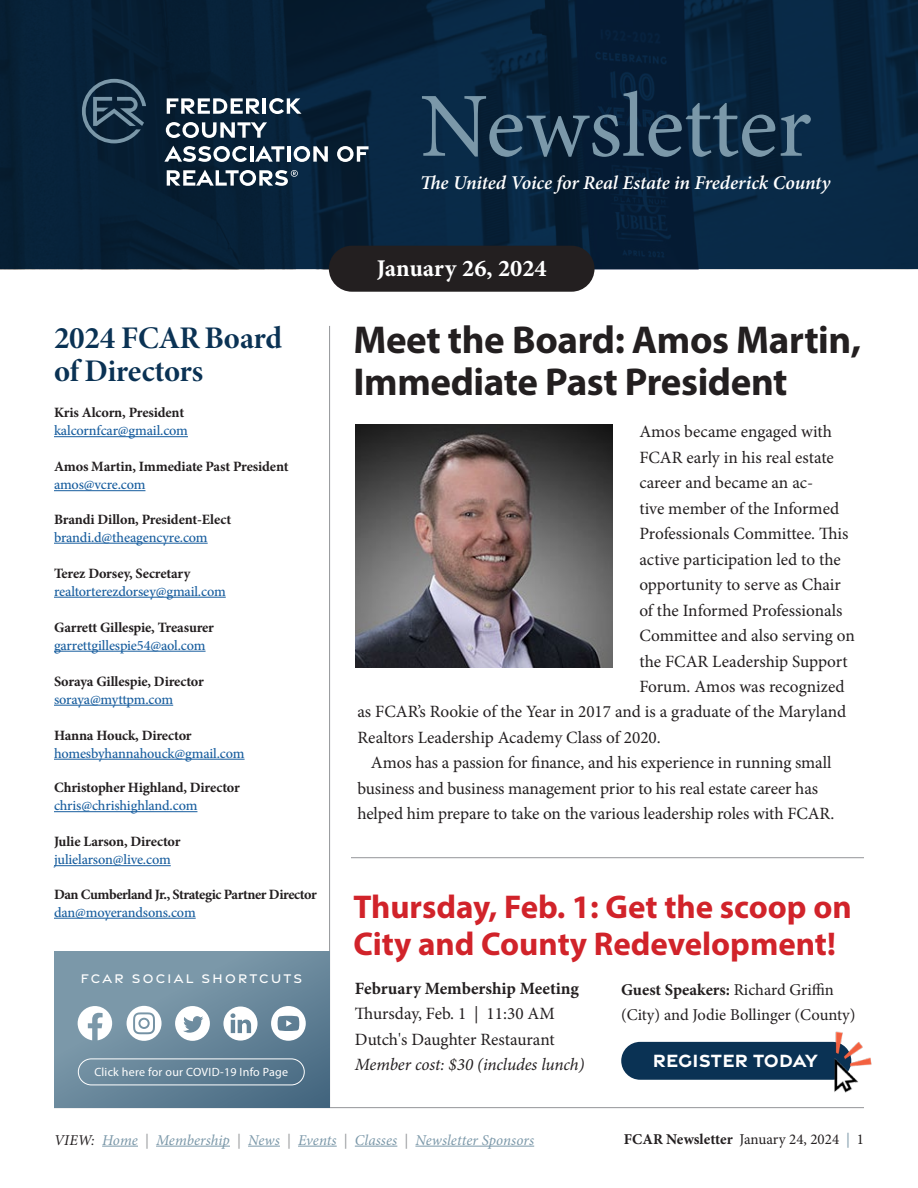
<style>
.page{position:relative;width:918px;height:1188px;background:#fff}
.page>*{position:absolute;margin:0;border:0;box-sizing:border-box;transform-origin:0 0}
.t1{font:91.8px "Minion Pro";color:#7b98a9}
.t2{font:700 39px/42px "Myriad Pro";letter-spacing:-.01em;color:#231f20}
.t3{font:700 33px/37.5px "Myriad Pro";color:#d1232a}
.t4{font:31.5px/33px "Minion Variable Concept";letter-spacing:-.005em;color:#0a3254}
.t5{font:24px "Minion Variable Concept";color:#fff}
.t6{font:italic 600 19.5px "Minion Pro";letter-spacing:-.01em;color:#fff}
.t7{font:700 19.2px "Gravesend Sans";letter-spacing:.01em;color:#fff}
.t8{font:17.25px/25.5px "Minion Pro";letter-spacing:-.005em;color:#231f20}
.t9{font:italic 17.25px "Minion Pro";letter-spacing:-.01em;color:#231f20}
.t10{font:700 17.25px "Minion Pro";letter-spacing:-.005em;color:#231f20}
.t11{font:16.5px/25.5px "Minion Pro";color:#231f20}
.t12{font:italic 15px "Minion Pro";letter-spacing:.005em;color:#7b98a9}
.t13{font:15px "Minion Pro";color:#231f20}
.t14{font:700 14.25px "Minion Pro";letter-spacing:-.015em;color:#231f20}
.t15{font:500 14.25px "Minion Pro";letter-spacing:-.01em;color:#175d9e}
.t16{font:700 14.25px "Minion Pro";letter-spacing:-.035em;color:#231f20}
.t17{font:500 13.5px "Gravesend Sans";letter-spacing:.17em;color:#fff}
.t18{font:12px "Myriad Pro";letter-spacing:.02em;color:#fff}
.s1{font-weight:700}
.s2{color:#231f20}
.s3{color:#939598}
.s4{color:#7b98a9}
</style>
<div class="page">
<hr style="left:54px;top:1107px;width:810px;height:1px;background:#939598">
<hr style="left:102px;top:1146px;width:36px;height:1px;background:#7b98a9">
<hr style="left:156px;top:1146px;width:74px;height:1px;background:#7b98a9">
<hr style="left:248px;top:1146px;width:32px;height:1px;background:#7b98a9">
<hr style="left:298px;top:1146px;width:39px;height:1px;background:#7b98a9">
<hr style="left:355px;top:1146px;width:42px;height:1px;background:#7b98a9">
<hr style="left:415px;top:1146px;width:119px;height:1px;background:#7b98a9">
<img style="left:0;top:1px;width:917px;height:268px">
<hr style="left:54px;top:436px;width:134px;height:1px;background:#175d9e">
<hr style="left:54px;top:490px;width:91px;height:1px;background:#175d9e">
<hr style="left:54px;top:543px;width:154px;height:1px;background:#175d9e">
<hr style="left:54px;top:597px;width:172px;height:1px;background:#175d9e">
<hr style="left:54px;top:651px;width:152px;height:1px;background:#175d9e">
<hr style="left:54px;top:705px;width:119px;height:1px;background:#175d9e">
<hr style="left:54px;top:759px;width:191px;height:1px;background:#175d9e">
<hr style="left:54px;top:811px;width:143px;height:1px;background:#175d9e">
<hr style="left:54px;top:865px;width:117px;height:1px;background:#175d9e">
<hr style="left:54px;top:918px;width:142px;height:1px;background:#175d9e">
<hr style="left:329px;top:326px;width:1px;height:781px;background:#939598">
<svg style="left:54px;top:952px;width:275px;height:155px;background:#6a899c"></svg>
<svg style="left:175px;top:1006px;width:35px;height:35px"></svg>
<svg style="left:271px;top:1006px;width:35px;height:35px"></svg>
<svg style="left:223px;top:1007px;width:35px;height:34px"></svg>
<svg style="left:78px;top:1006px;width:34px;height:35px"></svg>
<svg style="left:127px;top:1006px;width:35px;height:35px"></svg>
<div style="left:78px;top:1059px;width:227px;height:26px;border:1px solid #fff;border-radius:13px"></div>
<div style="left:329px;top:246px;width:266px;height:46px;background:#231f20;border-radius:23px"></div>
<svg style="left:82px;top:79px;width:64px;height:64px;background:#284256"></svg>
<svg style="left:167px;top:98px;width:93px;height:16px"></svg>
<hr style="left:263px;top:98px;width:3px;height:16px;background:#fff">
<svg style="left:269px;top:98px;width:33px;height:16px"></svg>
<svg style="left:166px;top:122px;width:101px;height:16px"></svg>
<svg style="left:164px;top:146px;width:83px;height:16px"></svg>
<hr style="left:250px;top:146px;width:3px;height:16px;background:#fff">
<svg style="left:255px;top:146px;width:29px;height:16px"></svg>
<hr style="left:287px;top:146px;width:3px;height:16px;background:#fff">
<svg style="left:294px;top:146px;width:34px;height:16px"></svg>
<svg style="left:337px;top:146px;width:32px;height:16px"></svg>
<svg style="left:167px;top:170px;width:131px;height:16px"></svg>
<hr style="left:351px;top:857px;width:513px;height:1px;background:#939598">
<div style="left:621px;top:1042px;width:230px;height:38px;background:#0a3254;border-radius:19px"></div>
<img style="left:799px;top:1031px;width:73px;height:78px">
<img style="left:355px;top:424px;width:257px;height:244px">
<h1 class="t1" style="left:420px;top:65px;width:393px">Newsletter</h1>
<p class="t6" style="left:420px;top:169px;width:412px">The United Voice for Real Estate in Frederick County</p>
<h3 class="t4" style="left:54px;top:321px;width:230px">2024 FCAR Board of Directors</h3>
<p class="t14" style="left:54px;top:403px;width:132px">Kris Alcorn, President</p>
<p class="t15" style="left:54px;top:421px;width:135px">kalcornfcar@gmail.com</p>
<p class="t14" style="left:54px;top:457px;width:236px">Amos Martin, Immediate Past President</p>
<p class="t15" style="left:54px;top:475px;width:93px">amos@vcre.com</p>
<p class="t14" style="left:54px;top:509px;width:179px">Brandi Dillon, President-Elect</p>
<p class="t15" style="left:54px;top:528px;width:155px">brandi.d@theagencyre.com</p>
<p class="t14" style="left:54px;top:563px;width:138px">Terez Dorsey, Secretary</p>
<p class="t15" style="left:54px;top:582px;width:173px">realtorterezdorsey@gmail.com</p>
<p class="t14" style="left:54px;top:617px;width:162px">Garrett Gillespie, Treasurer</p>
<p class="t15" style="left:54px;top:636px;width:153px">garrettgillespie54@aol.com</p>
<p class="t14" style="left:54px;top:671px;width:151px">Soraya Gillespie, Director</p>
<p class="t15" style="left:54px;top:690px;width:121px">soraya@myttpm.com</p>
<p class="t14" style="left:54px;top:725px;width:139px">Hanna Houck, Director</p>
<p class="t15" style="left:54px;top:744px;width:192px">homesbyhannahouck@gmail.com</p>
<p class="t14" style="left:54px;top:778px;width:187px">Christopher Highland, Director</p>
<p class="t15" style="left:54px;top:796px;width:145px">chris@chrishighland.com</p>
<p class="t14" style="left:54px;top:832px;width:128px">Julie Larson, Director</p>
<p class="t15" style="left:54px;top:850px;width:118px">julielarson@live.com</p>
<p class="t16" style="left:54px;top:884px;width:264px">Dan Cumberland Jr., Strategic Partner Director</p>
<p class="t15" style="left:54px;top:903px;width:143px">dan@moyerandsons.com</p>
<p class="t17" style="left:81px;top:970px;width:223px">FCAR SOCIAL SHORTCUTS</p>
<p class="t18" style="left:94px;top:1065px;width:195px">Click here for our COVID-19 Info Page</p>
<h3 class="t5" style="left:377px;top:252px;width:172px">January 26, 2024</h3>
<h2 class="t2" style="left:353px;top:318px;width:509px">Meet the Board: Amos Martin,<br>Immediate Past President</h2>
<p class="t8" style="left:639px;top:419px;width:194px">Amos became engaged with</p>
<p class="t8" style="left:639px;top:444px;width:196px">FCAR early in his real estate</p>
<p class="t8" style="left:639px;top:470px;width:175px">career and became an ac-</p>
<p class="t8" style="left:639px;top:495px;width:201px">tive member of the Informed</p>
<p class="t8" style="left:639px;top:521px;width:211px">Professionals Committee. This</p>
<p class="t8" style="left:639px;top:546px;width:203px">active participation led to the</p>
<p class="t8" style="left:639px;top:572px;width:203px">opportunity to serve as Chair</p>
<p class="t8" style="left:639px;top:597px;width:205px">of the Informed Professionals</p>
<p class="t8" style="left:639px;top:623px;width:217px">Committee and also serving on</p>
<p class="t8" style="left:639px;top:648px;width:210px">the FCAR Leadership Support</p>
<p class="t8" style="left:639px;top:674px;width:207px">Forum. Amos was recognized</p>
<p class="t8" style="left:357px;top:699px;width:490px">as FCAR’s Rookie of the Year in 2017 and is a graduate of the Maryland</p>
<p class="t8" style="left:357px;top:725px;width:305px">Realtors Leadership Academy Class of 2020.</p>
<p class="t8" style="left:371px;top:750px;width:462px">Amos has a passion for finance, and his experience in running small</p>
<p class="t8" style="left:357px;top:776px;width:462px">business and business management prior to his real estate career has</p>
<p class="t8" style="left:357px;top:801px;width:478px">helped him prepare to take on the various leadership roles with FCAR.</p>
<h3 class="t3" style="left:353px;top:887px;width:500px">Thursday, Feb. 1: Get the scoop on<br>City and County Redevelopment!</h3>
<p class="t10" style="left:355px;top:976px;width:226px">February Membership Meeting</p>
<p class="t8" style="left:355px;top:1001px;width:201px">Thursday, Feb. 1 | 11:30 AM<br>Dutch's Daughter Restaurant</p>
<p class="t9" style="left:355px;top:1053px;width:231px">Member cost: $30 (includes lunch)</p>
<p class="t11" style="left:621px;top:977px;width:236px"><span class="s1">Guest Speakers:</span> Richard Griffin (City) and Jodie Bollinger (County)</p>
<p class="t7" style="left:653px;top:1048px;width:166px">REGISTER TODAY</p>
<p class="t12" style="left:54px;top:1130px;width:482px"><span class="s2">VIEW:</span> Home <span class="s3">|</span> Membership <span class="s3">|</span> News <span class="s3">|</span> Events <span class="s3">|</span> Classes <span class="s3">|</span> Newsletter Sponsors</p>
<p class="t13" style="left:624px;top:1129px;width:242px"><span class="s1">FCAR Newsletter</span> January 24, 2024 <span class="s4">|</span> 1</p>
</div>
